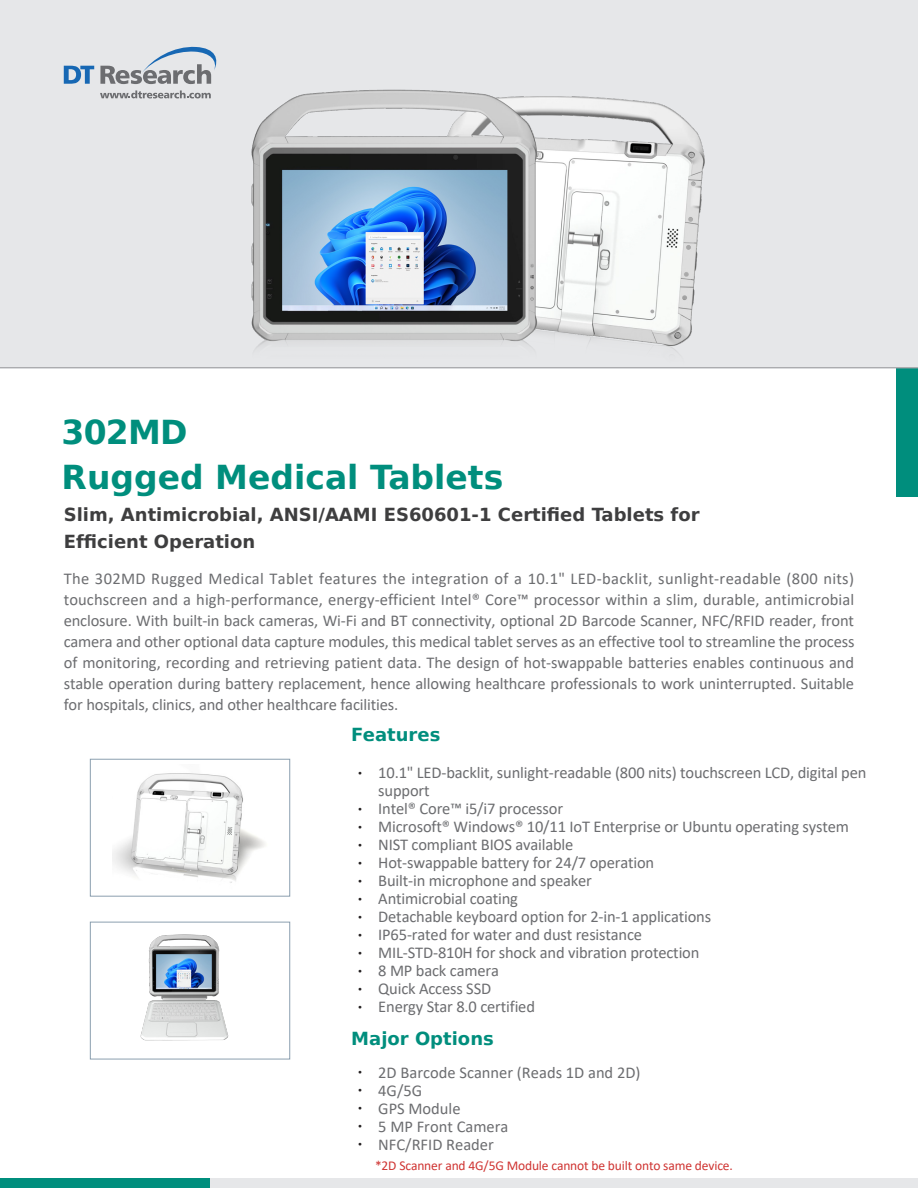
<style>
.page{position:relative;width:918px;height:1188px;background:#fff}
.page>*{position:absolute;margin:0;border:0;box-sizing:border-box;transform-origin:0 0}
.t1{font:700 33px "Bitstream Vera Sans";color:#008e7d}
.Product_Model{font:700 18px/27px "Bitstream Vera Sans";color:#3e3e3f}
.t2{font:700 18px "Bitstream Vera Sans";color:#008e7d}
.t3{font:16.5px/21px "Calibri";letter-spacing:-.01em;color:#6c6d70}
.t4{font:13.5px "Calibri";letter-spacing:-.01em;color:#cf3432}
.s1{font-family:"Adobe Ming Std";font-weight:300;font-size:18px;color:#231f20}
</style>
<div class="page">
<div style="left:0;top:0;width:918px;height:368px;background:#e6e7e9"></div>
<div style="left:896px;top:368px;width:22px;height:129px;background:#008e7d"></div>
<svg style="left:64px;top:66px;width:30px;height:18px"></svg>
<svg style="left:100px;top:46px;width:117px;height:38px"></svg>
<svg style="left:100px;top:90px;width:111px;height:8px"></svg>
<div style="left:90px;top:759px;width:200px;height:137px;border:1px solid #8b9faf"></div>
<div style="left:90px;top:922px;width:200px;height:137px;border:1px solid #8b9faf"></div>
<div style="left:0;top:1178px;width:210px;height:10px;background:#008e7d"></div>
<div style="left:210px;top:1178px;width:708px;height:10px;background:#e6e7e9"></div>
<hr style="left:0;top:367px;width:918px;height:1px;background:#a8a9ad">
<img style="left:113px;top:773px;width:152px;height:110px">
<img style="left:140px;top:934px;width:89px;height:107px">
<img style="left:217px;top:89px;width:511px;height:280px">
<p class="t1" style="left:62px;top:413px;width:127px">302MD</p>
<p class="t1" style="left:62px;top:458px;width:443px">Rugged Medical Tablets</p>
<p class="Product_Model" style="left:64px;top:502px;width:637px">Slim, Antimicrobial, ANSI/AAMI ES60601-1 Certified Tablets for<br>Efficient Operation</p>
<p class="t3" style="left:64px;top:568px;width:792px;text-align:justify">The 302MD Rugged Medical Tablet features the integration of a 10.1" LED-backlit, sunlight-readable (800 nits) touchscreen and a high-performance, energy-efficient Intel® Core™ processor within a slim, durable, antimicrobial enclosure. With built-in back cameras, Wi-Fi and BT connectivity, optional 2D Barcode Scanner, NFC/RFID reader, front camera and other optional data capture modules, this medical tablet serves as an effective tool to streamline the process of monitoring, recording and retrieving patient data. The design of hot-swappable batteries enables continuous and stable operation during battery replacement, hence allowing healthcare professionals to work uninterrupted. Suitable for hospitals, clinics, and other healthcare facilities.</p>
<p class="t2" style="left:351px;top:725px;width:91px">Features</p>
<p class="t3" style="left:378px;top:763px;width:490px;line-height:18px;text-indent:-27px"><span class="s1">•</span> 10.1" LED-backlit, sunlight-readable (800 nits) touchscreen LCD, digital pen support</p>
<p class="t3" style="left:351px;top:798px;width:213px"><span class="s1">•</span> Intel® Core™ i5/i7 processor</p>
<p class="t3" style="left:351px;top:816px;width:499px"><span class="s1">•</span> Microsoft® Windows® 10/11 IoT Enterprise or Ubuntu operating system</p>
<p class="t3" style="left:351px;top:834px;width:224px"><span class="s1">•</span> NIST compliant BIOS available</p>
<p class="t3" style="left:351px;top:852px;width:304px"><span class="s1">•</span> Hot-swappable battery for 24/7 operation</p>
<p class="t3" style="left:351px;top:870px;width:242px"><span class="s1">•</span> Built-in microphone and speaker</p>
<p class="t3" style="left:351px;top:888px;width:168px"><span class="s1">•</span> Antimicrobial coating</p>
<p class="t3" style="left:351px;top:906px;width:361px"><span class="s1">•</span> Detachable keyboard option for 2-in-1 applications</p>
<p class="t3" style="left:351px;top:924px;width:292px"><span class="s1">•</span> IP65-rated for water and dust resistance</p>
<p class="t3" style="left:351px;top:942px;width:350px"><span class="s1">•</span> MIL-STD-810H for shock and vibration protection</p>
<p class="t3" style="left:351px;top:960px;width:149px"><span class="s1">•</span> 8 MP back camera</p>
<p class="t3" style="left:351px;top:978px;width:141px"><span class="s1">•</span> Quick Access SSD</p>
<p class="t3" style="left:351px;top:996px;width:185px"><span class="s1">•</span> Energy Star 8.0 certified</p>
<p class="t2" style="left:351px;top:1029px;width:144px">Major Options</p>
<p class="t3" style="left:351px;top:1061px;width:291px"><span class="s1">•</span> 2D Barcode Scanner (Reads 1D and 2D)</p>
<p class="t3" style="left:351px;top:1079px;width:72px"><span class="s1">•</span> 4G/5G</p>
<p class="t3" style="left:351px;top:1097px;width:111px"><span class="s1">•</span> GPS Module</p>
<p class="t3" style="left:351px;top:1115px;width:159px"><span class="s1">•</span> 5 MP Front Camera</p>
<p class="t3" style="left:351px;top:1133px;width:144px"><span class="s1">•</span> NFC/RFID Reader</p>
<p class="t4" style="left:375px;top:1157px;width:359px">*2D Scanner and 4G/5G Module cannot be built onto same device.</p>
</div>
